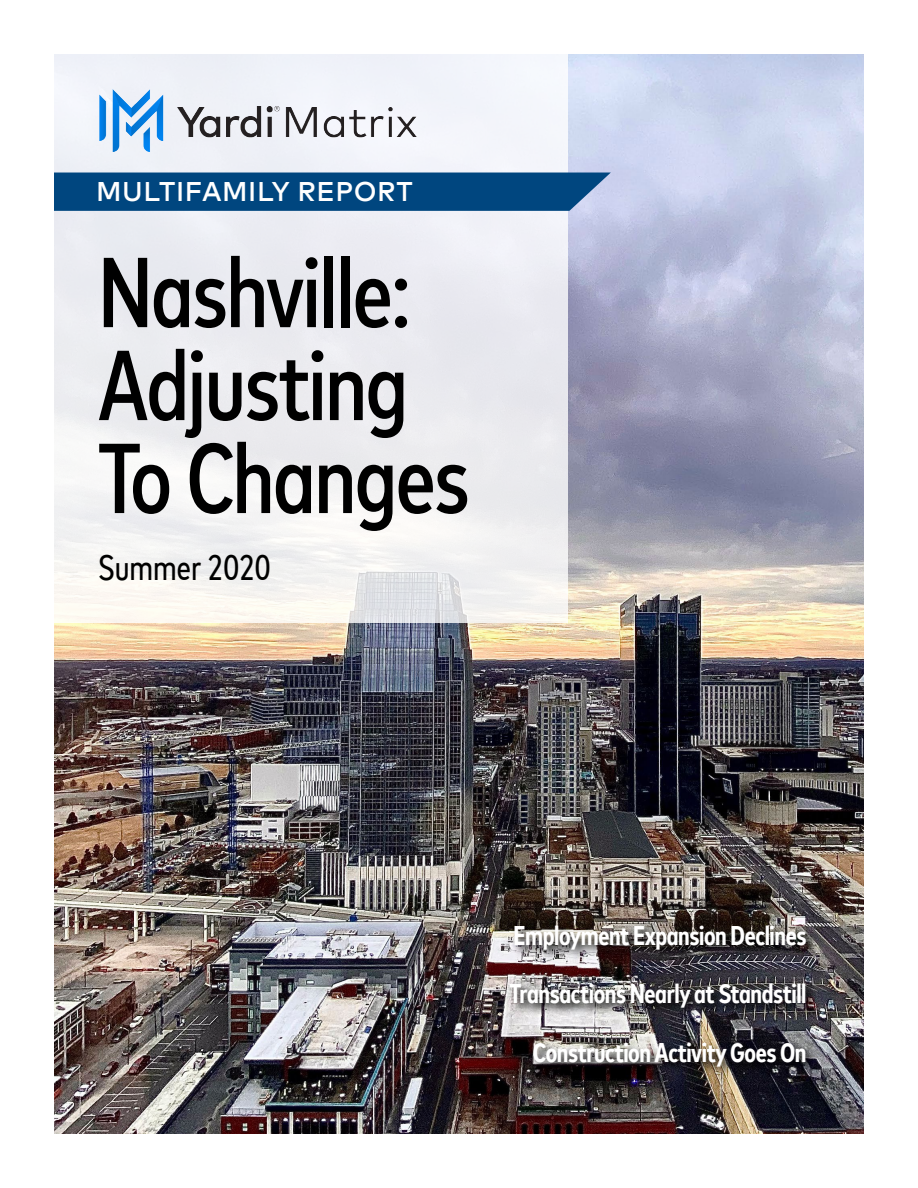
<style>
.page{position:relative;width:918px;height:1188px;background:#fff}
.page>*{position:absolute;margin:0;border:0;box-sizing:border-box;transform-origin:0 0}
.t1{font:500 condensed 99px/93px "Mark Offc Pro";letter-spacing:-.02em;color:#000}
.t2{font:condensed 36px "Mark Offc Pro";color:#000}
.t3{font:700 condensed 27px/58.5px "Mark Offc Pro";letter-spacing:-.015em;color:#fff;text-align:right}
.t4{font:500 27px "Mark Offc Pro";letter-spacing:.02em;color:#fff}
</style>
<div class="page">
<img style="left:54px;top:54px;width:810px;height:1080px">
<svg style="left:54px;top:54px;width:513px;height:569px;fill:#edeef1"></svg>
<div style="left:54px;top:173px;width:557px;height:38px;background:#00467f"></div>
<img style="left:507px;top:923px;width:312px;height:156px">
<img style="left:99px;top:89px;width:319px;height:63px">
<p class="t4" style="left:96px;top:171px;width:318px">MULTIFAMILY REPORT</p>
<h1 class="t1" style="left:98px;top:238px;width:373px">Nashville:<br>Adjusting<br>To Changes</h1>
<h2 class="t2" style="left:98px;top:541px;width:174px">Summer 2020</h2>
<p class="t3" style="left:510px;top:904px;width:299px">Employment Expansion Declines<br>Transactions Nearly at Standstill<br>Construction Activity Goes On</p>
</div>
